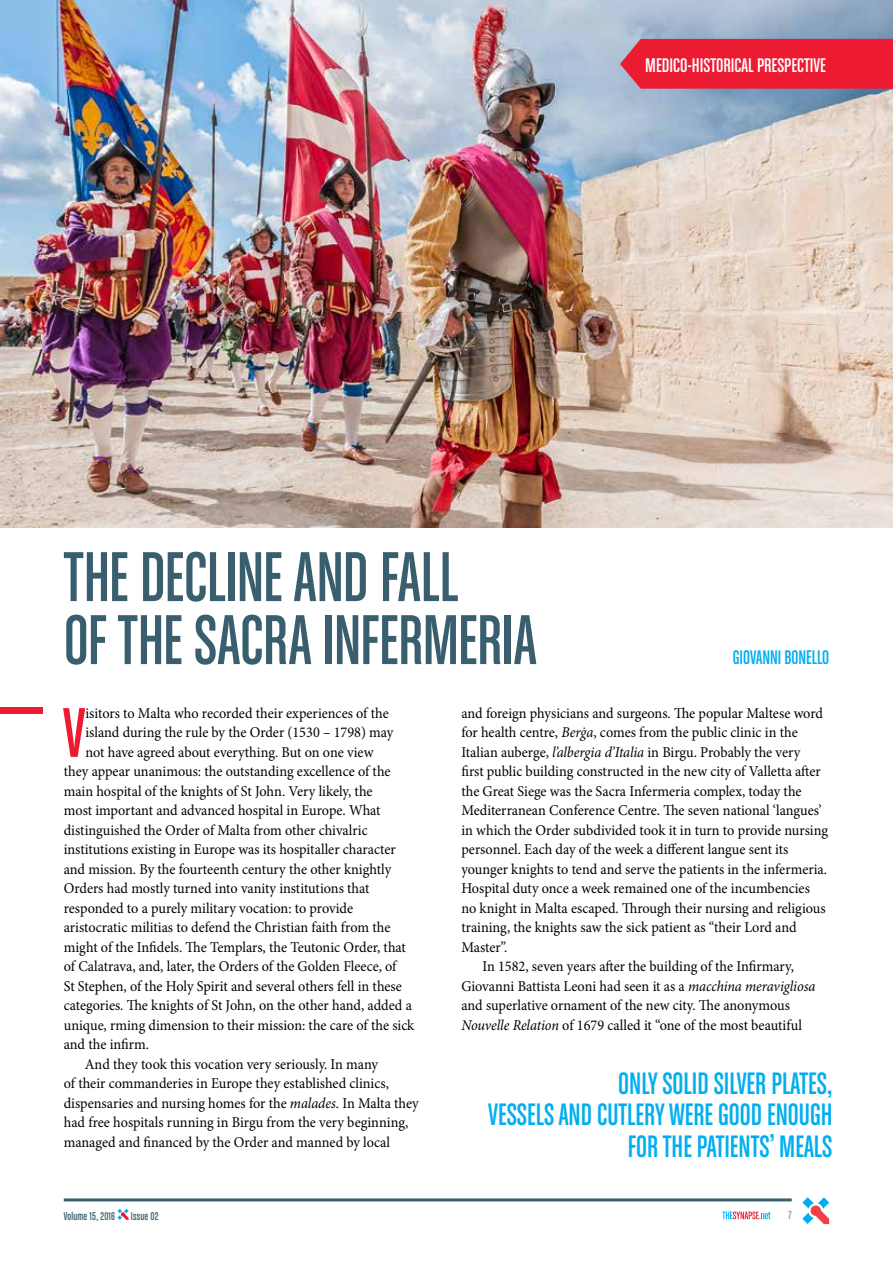
<style>
.page{position:relative;width:893px;height:1263px;background:#fff}
.page>*{position:absolute;margin:0;border:0;box-sizing:border-box;transform-origin:0 0}
.t1{font:75px/63px "Chalet Comprime Cologne Sixty";letter-spacing:-.005em;color:#395f6f;scale:.95 1}
.t2{font:74.85px "Chalet Comprime Cologne Eighty";color:#ed1b32;scale:.95 1}
.t3{font:33px/31.5px "Chalet Comprime Cologne Eighty";color:#00aeef;text-align:right;scale:.95 1}
.t4{font:21px "Chalet Comprime Cologne Sixty";color:#fff}
.t5{font:21px "Chalet Comprime Cologne Eighty";color:#00aeef;scale:.95 1}
.t6{font:15px "Minion Pro";color:#000;scale:.95 1}
.t7{font:12px "Chalet Comprime Cologne Sixty";letter-spacing:.02em;color:#395f6f;scale:.95 1}
.t8{font:12px "Chalet Comprime Cologne Sixty";color:#939598}
.s1{font-style:italic}
</style>
<div class="page">
<img style="left:0;top:0;width:893px;height:527px">
<div style="left:0;top:707px;width:43px;height:7px;background:#ed1b32"></div>
<div style="left:620px;top:39px;width:273px;height:50px;background:#ed1b32"></div>
<svg style="left:722px;top:1211px;width:48px;height:8px"></svg>
<hr style="left:64px;top:1198px;width:728px;height:3px;background:#395f6f">
<svg style="left:802px;top:1197px;width:27px;height:27px"></svg>
<svg style="left:117px;top:1209px;width:12px;height:11px"></svg>
<h3 class="t4" style="left:645px;top:54px;width:182px">MEDICO-HISTORICAL PRESPECTIVE</h3>
<h1 class="t1" style="left:64px;top:544px;width:499px">THE DECLINE AND FALL<br>OF THE SACRA INFERMERIA</h1>
<h3 class="t5" style="left:733px;top:646px;width:103px">GIOVANNI BONELLO</h3>
<h2 class="t2" style="left:63px;top:691px;width:25px">V</h2>
<p class="t6" style="left:85px;top:703px;width:321px">isitors to Malta who recorded their experiences of the</p>
<p class="t6" style="left:85px;top:722px;width:326px">island during the rule by the Order (1530 – 1798) may</p>
<p class="t6" style="left:85px;top:742px;width:305px">not have agreed about everything. But on one view</p>
<p class="t6" style="left:64px;top:761px;width:346px">they appear unanimous: the outstanding excellence of the</p>
<p class="t6" style="left:64px;top:781px;width:327px">main hospital of the knights of St John. Very likely, the</p>
<p class="t6" style="left:64px;top:800px;width:335px">most important and advanced hospital in Europe. What</p>
<p class="t6" style="left:64px;top:820px;width:321px">distinguished the Order of Malta from other chivalric</p>
<p class="t6" style="left:64px;top:839px;width:351px">institutions existing in Europe was its hospitaller character</p>
<p class="t6" style="left:64px;top:859px;width:346px">and mission. By the fourteenth century the other knightly</p>
<p class="t6" style="left:64px;top:878px;width:323px">Orders had mostly turned into vanity institutions that</p>
<p class="t6" style="left:64px;top:898px;width:306px">responded to a purely military vocation: to provide</p>
<p class="t6" style="left:64px;top:917px;width:345px">aristocratic militias to defend the Christian faith from the</p>
<p class="t6" style="left:64px;top:937px;width:362px">might of the Infidels. The Templars, the Teutonic Order, that</p>
<p class="t6" style="left:64px;top:956px;width:352px">of Calatrava, and, later, the Orders of the Golden Fleece, of</p>
<p class="t6" style="left:64px;top:976px;width:358px">St Stephen, of the Holy Spirit and several others fell in these</p>
<p class="t6" style="left:64px;top:995px;width:368px">categories. The knights of St John, on the other hand, added a</p>
<p class="t6" style="left:64px;top:1015px;width:371px">unique, rming dimension to their mission: the care of the sick</p>
<p class="t6" style="left:64px;top:1034px;width:91px">and the infirm.</p>
<p class="t6" style="left:85px;top:1054px;width:310px">And they took this vocation very seriously. In many</p>
<p class="t6" style="left:64px;top:1073px;width:344px">of their commanderies in Europe they established clinics,</p>
<p class="t6" style="left:64px;top:1093px;width:375px">dispensaries and nursing homes for the <span class="s1">malades</span>. In Malta they</p>
<p class="t6" style="left:64px;top:1112px;width:364px">had free hospitals running in Birgu from the very beginning,</p>
<p class="t6" style="left:64px;top:1132px;width:345px">managed and financed by the Order and manned by local</p>
<p class="t6" style="left:461px;top:703px;width:382px">and foreign physicians and surgeons. The popular Maltese word</p>
<p class="t6" style="left:461px;top:722px;width:356px">for health centre, <span class="s1">Berġa</span>, comes from the public clinic in the</p>
<p class="t6" style="left:461px;top:742px;width:358px">Italian auberge, <span class="s1">l’albergia d’Italia</span> in Birgu. Probably the very</p>
<p class="t6" style="left:461px;top:761px;width:380px">first public building constructed in the new city of Valletta after</p>
<p class="t6" style="left:461px;top:781px;width:360px">the Great Siege was the Sacra Infermeria complex, today the</p>
<p class="t6" style="left:461px;top:800px;width:381px">Mediterranean Conference Centre. The seven national ‘langues’</p>
<p class="t6" style="left:461px;top:820px;width:388px">in which the Order subdivided took it in turn to provide nursing</p>
<p class="t6" style="left:461px;top:839px;width:346px">personnel. Each day of the week a different langue sent its</p>
<p class="t6" style="left:461px;top:859px;width:386px">younger knights to tend and serve the patients in the infermeria.</p>
<p class="t6" style="left:461px;top:878px;width:368px">Hospital duty once a week remained one of the incumbencies</p>
<p class="t6" style="left:461px;top:898px;width:385px">no knight in Malta escaped. Through their nursing and religious</p>
<p class="t6" style="left:461px;top:917px;width:354px">training, the knights saw the sick patient as “their Lord and</p>
<p class="t6" style="left:461px;top:937px;width:50px">Master”.</p>
<p class="t6" style="left:482px;top:956px;width:330px">In 1582, seven years after the building of the Infirmary,</p>
<p class="t6" style="left:461px;top:976px;width:374px">Giovanni Battista Leoni had seen it as a <span class="s1">macchina meravigliosa</span></p>
<p class="t6" style="left:461px;top:995px;width:347px">and superlative ornament of the new city. The anonymous</p>
<p class="t6" style="left:461px;top:1015px;width:360px"><span class="s1">Nouvelle Relation</span> of 1679 called it “one of the most beautiful</p>
<h3 class="t3" style="left:488px;top:1067px;width:364px">ONLY SOLID SILVER PLATES,<br>VESSELS AND CUTLERY WERE GOOD ENOUGH<br>FOR THE PATIENTS’ MEALS</h3>
<p class="t7" style="left:64px;top:1209px;width:56px">VOLUME 15, 2016</p>
<p class="t7" style="left:131px;top:1209px;width:31px">ISSUE 02</p>
<p class="t8" style="left:788px;top:1209px;width:5px">7</p>
</div>
